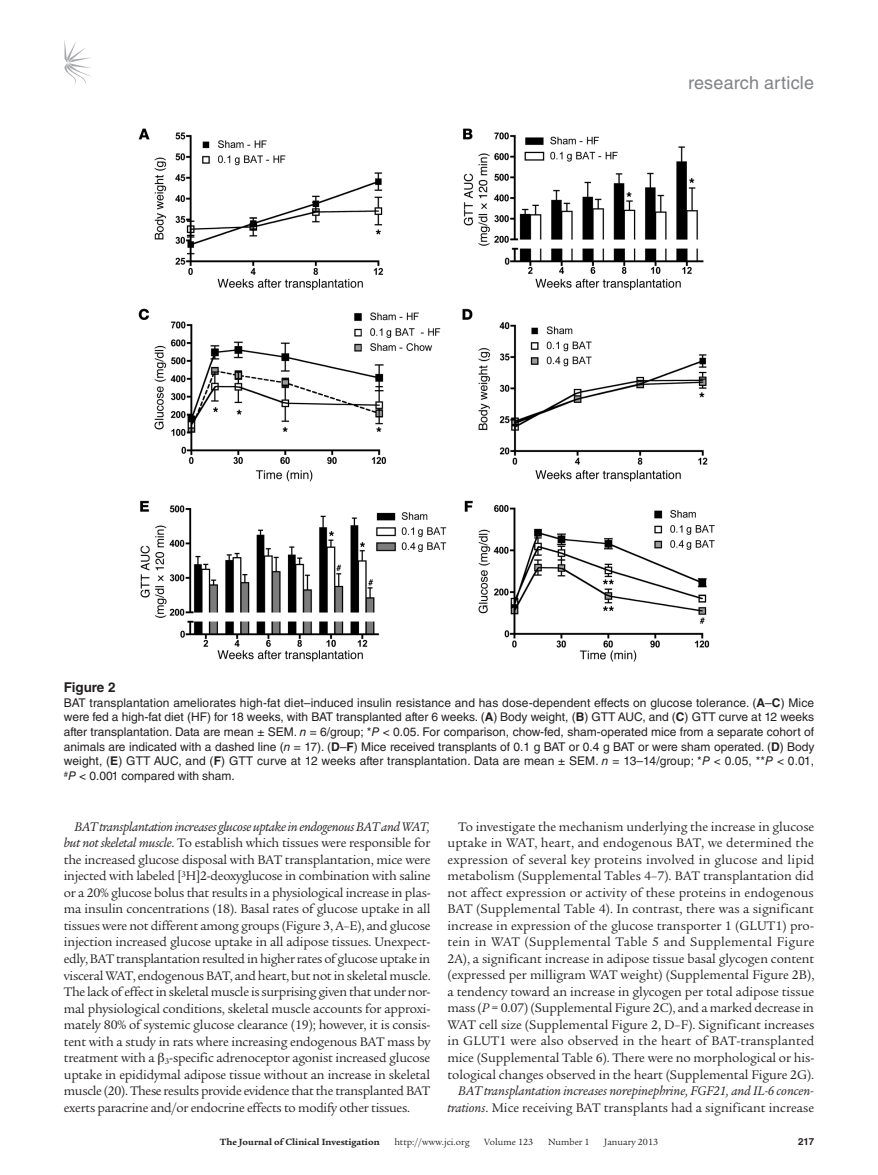
<style>
.page{position:relative;width:878px;height:1175px;background:#fff}
.page>*{position:absolute;margin:0;border:0;box-sizing:border-box;transform-origin:0 0}
.t1{font:18px "Helvetica LT Std";letter-spacing:.01em;color:#808285}
.t2{font:13.5px/16.5px "Legacy Serif Std";letter-spacing:-.01em;color:#231f20;text-align:justify}
.t3{font:italic 13.5px/16.5px "Legacy Serif Std";letter-spacing:-.005em;color:#231f20;text-align:right}
.t4{font:700 13.5px "Helvetica LT Std";color:#231f20}
.t5{font:12px/14.7px "Helvetica LT Std";color:#231f20;text-align:justify}
.t6{font:9.75px "Legacy Serif Std";color:#231f20}
.t7{font:700 9.75px "Legacy Serif Std";color:#231f20}
.t8{font:700 9.75px "Helvetica LT Std";color:#231f20}
.s1{font-weight:700}
.s2{font-style:italic}
.s3{font-style:normal}
</style>
<div class="page">
<svg style="left:64px;top:40px;width:27px;height:45px"></svg>
<img style="left:138px;top:128px;width:577px;height:534px">
<h1 class="t1" style="left:688px;top:73px;width:127px">research article</h1>
<p class="t4" style="left:64px;top:679px;width:53px">Figure 2</p>
<p class="t5" style="left:64px;top:695px;width:752px">BAT transplantation ameliorates high-fat diet–induced insulin resistance and has dose-dependent effects on glucose tolerance. (<span class="s1">A</span>–<span class="s1">C</span>) Mice were fed a high-fat diet (HF) for 18 weeks, with BAT transplanted after 6 weeks. (<span class="s1">A</span>) Body weight, (<span class="s1">B</span>) GTT AUC, and (<span class="s1">C</span>) GTT curve at 12 weeks after transplantation. Data are mean ± SEM. <span class="s2">n</span> = 6/group; *<span class="s2">P</span> &lt; 0.05. For comparison, chow-fed, sham-operated mice from a separate cohort of animals are indicated with a dashed line (<span class="s2">n</span> = 17). (<span class="s1">D</span>–<span class="s1">F</span>) Mice received transplants of 0.1 g BAT or 0.4 g BAT or were sham operated. (<span class="s1">D</span>) Body weight, (<span class="s1">E</span>) GTT AUC, and (<span class="s1">F</span>) GTT curve at 12 weeks after transplantation. Data are mean ± SEM. <span class="s2">n</span> = 13–14/group; *<span class="s2">P</span> &lt; 0.05, **<span class="s2">P</span> &lt; 0.01, <sup>#</sup><span class="s2">P</span> &lt; 0.001 compared with sham.</p>
<p class="t2" style="left:64px;top:818px;width:368px;text-indent:11px"><span class="s2">BAT transplantation increases glucose uptake in endogenous BAT and WAT, but not skeletal muscle</span>. To establish which tissues were responsible for the increased glucose disposal with BAT transplantation, mice were injected with labeled [<sup>3</sup>H]2-deoxyglucose in combination with saline or a 20% glucose bolus that results in a physiological increase in plas&shy;ma insulin concentrations (18). Basal rates of glucose uptake in all tissues were not different among groups (Figure 3, A–E), and glucose injection increased glucose uptake in all adipose tissues. Unexpect&shy;edly, BAT transplantation resulted in higher rates of glucose uptake in visceral WAT, endogenous BAT, and heart, but not in skeletal muscle.<br>The lack of effect in skeletal muscle is surprising given that under nor&shy;mal physiological conditions, skeletal muscle accounts for approxi&shy;mately 80% of systemic glucose clearance (19); however, it is consis&shy;tent with a study in rats where increasing endogenous BAT mass by treatment with a <sub>3</sub>-specific adrenoceptor agonist increased glucose uptake in epididymal adipose tissue without an increase in skeletal muscle (20). These results provide evidence that the transplanted BAT exerts paracrine and/or endocrine effects to modify other tissues.</p>
<p class="t2" style="left:447px;top:818px;width:368px;text-indent:11px">To investigate the mechanism underlying the increase in glucose uptake in WAT, heart, and endogenous BAT, we determined the expression of several key proteins involved in glucose and lipid metabolism (Supplemental Tables 4–7). BAT transplantation did not affect expression or activity of these proteins in endogenous BAT (Supplemental Table 4). In contrast, there was a significant increase in expression of the glucose transporter 1 (GLUT1) pro&shy;tein in WAT (Supplemental Table 5 and Supplemental Figure 2A), a significant increase in adipose tissue basal glycogen content (expressed per milligram WAT weight) (Supplemental Figure 2B), a tendency toward an increase in glycogen per total adipose tissue mass (<span class="s2">P</span> = 0.07) (Supplemental Figure 2C), and a marked decrease in WAT cell size (Supplemental Figure 2, D–F). Significant increases in GLUT1 were also observed in the heart of BAT-transplanted mice (Supplemental Table 6). There were no morphological or his&shy;tological changes observed in the heart (Supplemental Figure 2G).</p>
<p class="t3" style="left:447px;top:1082px;width:368px">BAT transplantation increases norepinephrine, FGF21, and IL-6 concen&shy;trations<span class="s3">. Mice receiving BAT transplants had a significant increase</span></p>
<p class="t7" style="left:220px;top:1135px;width:161px">The Journal of Clinical Investigation</p>
<p class="t6" style="left:394px;top:1136px;width:77px">http://www.jci.org</p>
<p class="t6" style="left:484px;top:1136px;width:50px">Volume 123</p>
<p class="t6" style="left:548px;top:1136px;width:43px">Number 1</p>
<p class="t6" style="left:604px;top:1136px;width:55px">January 2013</p>
<p class="t8" style="left:798px;top:1135px;width:17px">217</p>
</div>
